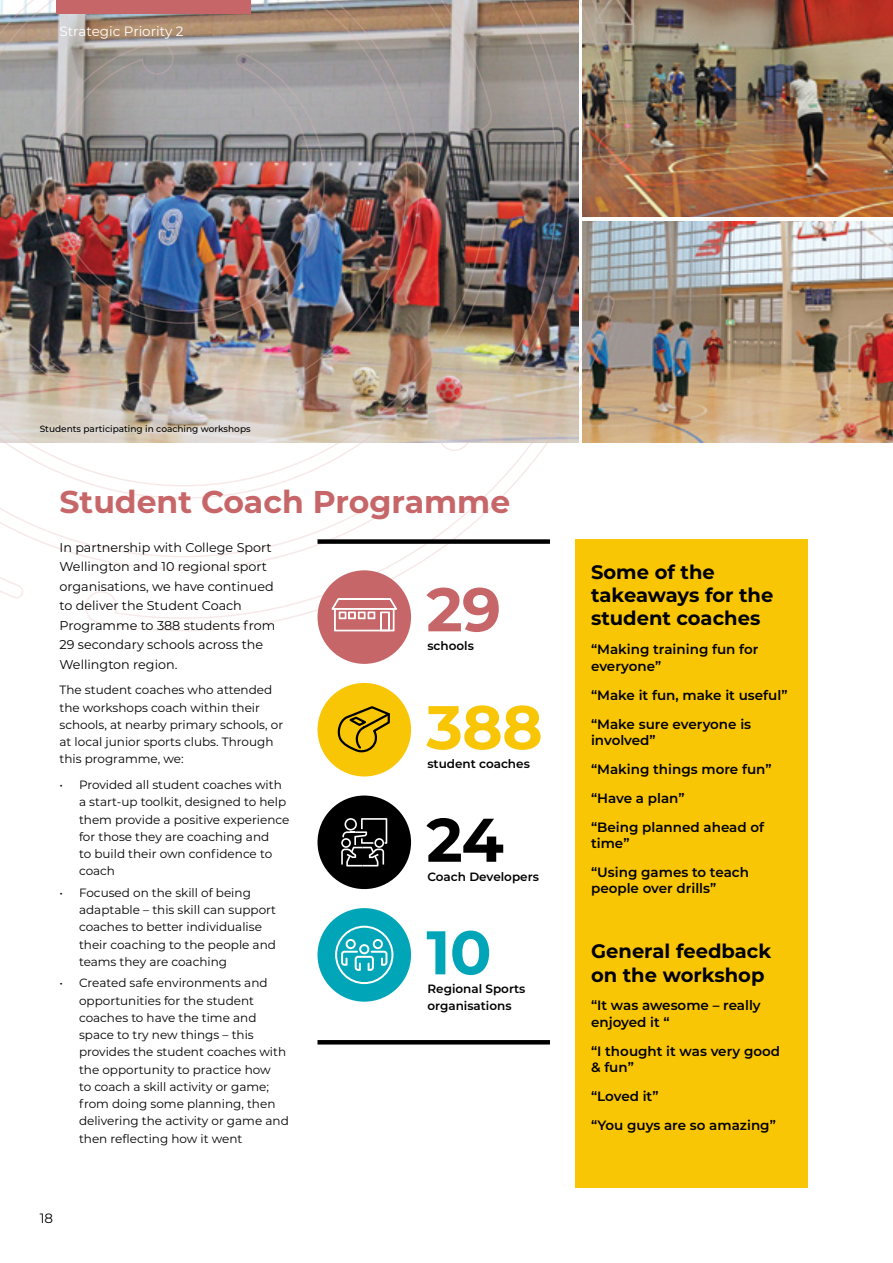
<style>
.page{position:relative;width:893px;height:1263px;background:#fff}
.page>*{position:absolute;margin:0;border:0;box-sizing:border-box;transform-origin:0 0}
.Body_Sub_Heading{font:700 61.5px "Montserrat";color:#f9c606}
.Header_Thin{font:700 61.5px "Montserrat";color:#c76668}
.Body_Sub_Heading-2{font:700 61.5px "Montserrat";color:#000}
.Body_Sub_Heading-3{font:700 61.5px "Montserrat";color:#00a5b8}
.t1{font:700 31.5px "Montserrat";color:#c76668}
.t2{font:700 19.5px/23.4px "Montserrat";color:#000}
.t3{font:600 13.5px/16.2px "Montserrat";color:#000}
.Main_section_heading{font:13.5px "Montserrat";color:#fff}
.t4{font:13.5px "Montserrat";color:#000}
.t5{font:12.75px/19.5px "Montserrat";color:#000}
.Body_copy_TABS{font:12px/17.2px "Montserrat";color:#000}
.Body_copy{font:12px/17.2px "Montserrat";color:#000}
.Infographic_copy{font:600 12px/16.5px "Montserrat";color:#000}
._1st_Paragraph{font:500 9px "Montserrat";color:#000}
</style>
<div class="page">
<div style="left:575px;top:539px;width:233px;height:649px;background:#f9c606"></div>
<img style="left:631px;top:0;width:262px;height:217px">
<img style="left:631px;top:221px;width:262px;height:221px">
<img style="left:0;top:0;width:631px;height:631px">
<div style="left:317px;top:539px;width:233px;height:5px;background:#000"></div>
<hr style="left:317px;top:1040px;width:233px;height:4px;background:#000">
<div style="left:317px;top:570px;width:94px;height:94px;background:#c76668;border-radius:50%"></div>
<div style="left:317px;top:683px;width:94px;height:93px;background:#f9c606;border-radius:50%"></div>
<div style="left:317px;top:795px;width:94px;height:94px;background:#000;border-radius:50%"></div>
<div style="left:317px;top:908px;width:94px;height:94px;background:#00a5b8;border-radius:50%"></div>
<svg style="left:331px;top:598px;width:66px;height:33px"></svg>
<svg style="left:335px;top:926px;width:58px;height:58px"></svg>
<svg style="left:341px;top:818px;width:46px;height:48px"></svg>
<svg style="left:337px;top:706px;width:53px;height:47px"></svg>
<div style="left:57px;top:0;width:194px;height:13px;background:#c76668"></div>
<p class="Main_section_heading" style="left:60px;top:22px;width:126px">Strategic Priority 2</p>
<p class="_1st_Paragraph" style="left:40px;top:422px;width:212px">Students participating in coaching workshops</p>
<h1 class="t1" style="left:60px;top:479px;width:452px">Student Coach Programme</h1>
<h1 class="t5" style="left:60px;top:537px;width:217px">In partnership with College Sport<br>Wellington and 10 regional sport organisations, we have continued to deliver the Student Coach<br>Programme to 388 students from<br>29 secondary schools across the<br>Wellington region.</h1>
<p class="Body_copy" style="left:60px;top:681px;width:225px">The student coaches who attended the workshops coach within their schools, at nearby primary schools, or at local junior sports clubs. Through this programme, we:</p>
<p class="Body_copy_TABS" style="left:79px;top:776px;width:212px;text-indent:-20px">• Provided all student coaches with a start-up toolkit, designed to help them provide a positive experience for those they are coaching and<br>to build their own confidence to coach</p>
<p class="Body_copy_TABS" style="left:79px;top:884px;width:199px;text-indent:-20px">• Focused on the skill of being adaptable – this skill can support coaches to better individualise their coaching to the people and teams they are coaching</p>
<p class="Body_copy_TABS" style="left:79px;top:974px;width:211px;text-indent:-20px">• Created safe environments and opportunities for the student coaches to have the time and space to try new things – this provides the student coaches with the opportunity to practice how<br>to coach a skill activity or game; from doing some planning, then delivering the activity or game and then reflecting how it went</p>
<p class="t4" style="left:40px;top:1209px;width:15px">18</p>
<p class="Header_Thin" style="left:426px;top:565px;width:76px">29</p>
<p class="Infographic_copy" style="left:427px;top:637px;width:48px">schools</p>
<p class="Body_Sub_Heading" style="left:426px;top:683px;width:118px">388</p>
<p class="Infographic_copy" style="left:427px;top:755px;width:104px">student coaches</p>
<p class="Body_Sub_Heading-2" style="left:426px;top:795px;width:79px">24</p>
<p class="Infographic_copy" style="left:427px;top:867px;width:113px">Coach Developers</p>
<p class="Body_Sub_Heading-3" style="left:426px;top:908px;width:67px">10</p>
<p class="Infographic_copy" style="left:427px;top:980px;width:100px">Regional Sports organisations</p>
<h1 class="t2" style="left:591px;top:559px;width:184px">Some of the takeaways for the student coaches</h1>
<h1 class="t3" style="left:591px;top:641px;width:169px">“Making training fun for everyone”</h1>
<h1 class="t3" style="left:591px;top:686px;width:198px">“Make it fun, make it useful”</h1>
<h1 class="t3" style="left:591px;top:715px;width:162px">“Make sure everyone is involved”</h1>
<h1 class="t3" style="left:591px;top:760px;width:182px">“Making things more fun”</h1>
<h1 class="t3" style="left:591px;top:789px;width:95px">“Have a plan”</h1>
<h1 class="t3" style="left:591px;top:818px;width:175px">“Being planned ahead of time”</h1>
<h1 class="t3" style="left:591px;top:863px;width:159px">“Using games to teach people over drills”</h1>
<h1 class="t2" style="left:591px;top:938px;width:182px">General feedback on the workshop</h1>
<h1 class="t3" style="left:591px;top:997px;width:171px">“It was awesome – really enjoyed it “</h1>
<h1 class="t3" style="left:591px;top:1042px;width:191px">“I thought it was very good &amp; fun”</h1>
<h1 class="t3" style="left:591px;top:1087px;width:69px">“Loved it”</h1>
<h1 class="t3" style="left:591px;top:1116px;width:186px">“You guys are so amazing”</h1>
</div>
